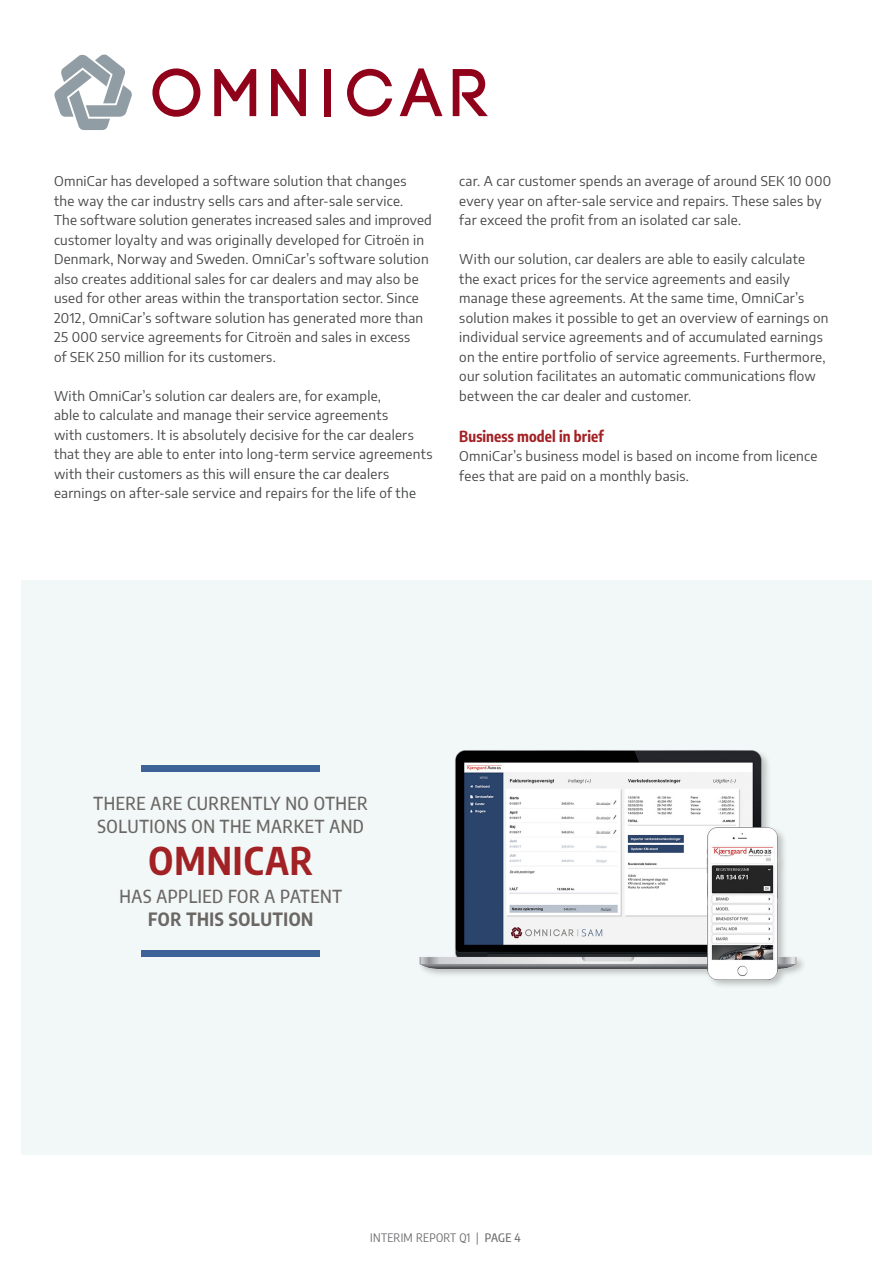
<style>
.page{position:relative;width:893px;height:1263px;background:#fff}
.page>*{position:absolute;margin:0;border:0;box-sizing:border-box;transform-origin:0 0}
.Over_rubrik{font:700 37.5px "Encode Sans Condensed";letter-spacing:.03em;color:#a22125}
.Over_rubrik-2{font:500 18px "Encode Sans Condensed";letter-spacing:.03em;color:#6b6765}
.Over_rubrik-3{font:700 18px "Encode Sans Condensed";letter-spacing:.035em;color:#6b6765}
.Brød{font:700 15px "Encode Sans Condensed";letter-spacing:.01em;color:#a22125}
.Brød-2{font:13.5px/19.5px "Encode Sans";letter-spacing:.02em;color:#454647}
.t1{font:11.7px "Encode Sans Condensed";letter-spacing:.03em;color:#6c6c6f}
.s1{font-weight:500}
</style>
<div class="page">
<div style="left:21px;top:580px;width:851px;height:574px;background:#f1f8f7"></div>
<div style="left:418px;top:748px;width:389px;height:241px;background:#231f20;opacity:.26"></div>
<img style="left:418px;top:748px;width:388px;height:234px">
<div style="left:141px;top:765px;width:179px;height:6px;background:#3c6297"></div>
<div style="left:141px;top:950px;width:179px;height:7px;background:#3c6297"></div>
<svg style="left:152px;top:68px;width:48px;height:49px"></svg>
<svg style="left:214px;top:69px;width:42px;height:47px"></svg>
<svg style="left:271px;top:69px;width:35px;height:47px"></svg>
<svg style="left:347px;top:69px;width:45px;height:47px"></svg>
<svg style="left:400px;top:68px;width:42px;height:48px"></svg>
<svg style="left:453px;top:69px;width:35px;height:47px"></svg>
<svg style="left:54px;top:54px;width:78px;height:76px"></svg>
<div style="left:324px;top:69px;width:7px;height:47px;background:#90021a"></div>
<p class="Brød-2" style="left:54px;top:171px;width:379px">OmniCar has developed a software solution that changes<br>the way the car industry sells cars and after-sale service.<br>The software solution generates increased sales and improved customer loyalty and was originally developed for Citroën in Denmark, Norway and Sweden. OmniCar’s software solution also creates additional sales for car dealers and may also be used for other areas within the transportation sector. Since 2012, OmniCar’s software solution has generated more than 25 000 service agreements for Citroën and sales in excess<br>of SEK 250 million for its customers.</p>
<p class="Brød-2" style="left:54px;top:385px;width:380px">With OmniCar’s solution car dealers are, for example,<br>able to calculate and manage their service agreements<br>with customers. It is absolutely decisive for the car dealers that they are able to enter into long-term service agreements with their customers as this will ensure the car dealers earnings on after-sale service and repairs for the life of the</p>
<p class="Brød-2" style="left:459px;top:171px;width:373px">car. A car customer spends an average of around SEK 10 000 every year on after-sale service and repairs. These sales by far exceed the profit from an isolated car sale.</p>
<p class="Brød-2" style="left:459px;top:249px;width:371px">With our solution, car dealers are able to easily calculate the exact prices for the service agreements and easily manage these agreements. At the same time, OmniCar’s solution makes it possible to get an overview of earnings on individual service agreements and of accumulated earnings on the entire portfolio of service agreements. Furthermore, our solution facilitates an automatic communications flow between the car dealer and customer.</p>
<p class="Brød" style="left:459px;top:425px;width:146px">Business model in brief</p>
<p class="Brød-2" style="left:459px;top:446px;width:360px">OmniCar’s business model is based on income from licence fees that are paid on a monthly basis.</p>
<p class="Over_rubrik-2" style="left:94px;top:791px;width:276px">THERE ARE CURRENTLY NO OTHER</p>
<p class="Over_rubrik-2" style="left:98px;top:813px;width:268px">SOLUTIONS ON THE MARKET AND</p>
<p class="Over_rubrik" style="left:149px;top:832px;width:166px">OMNICAR</p>
<p class="Over_rubrik-2" style="left:119px;top:884px;width:224px">HAS APPLIED FOR A PATENT</p>
<p class="Over_rubrik-3" style="left:148px;top:905px;width:166px">FOR THIS SOLUTION</p>
<p class="t1" style="left:370px;top:1229px;width:152px">INTERIM REPORT Q1 | <span class="s1">PAGE 4</span></p>
</div>
